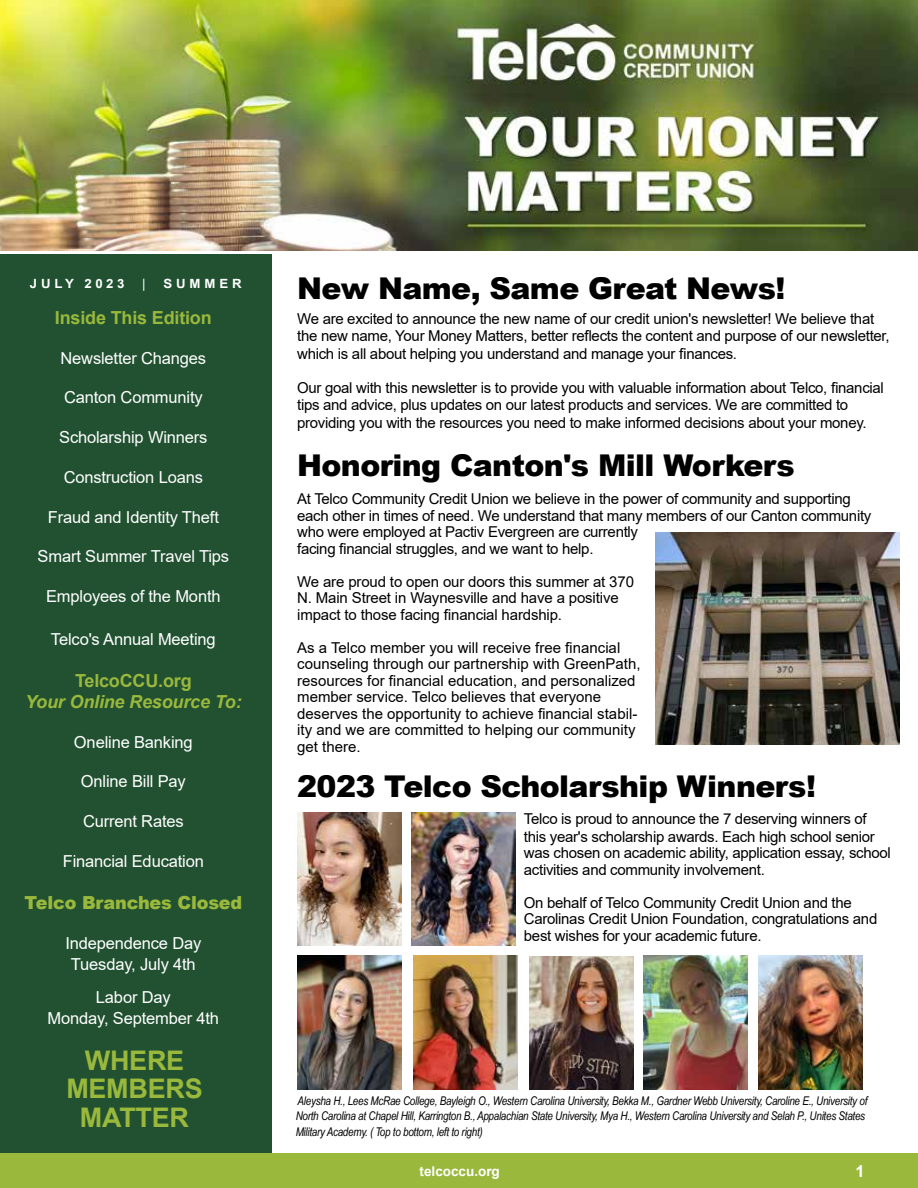
<style>
.page{position:relative;width:918px;height:1188px;background:#fff}
.page>*{position:absolute;margin:0;border:0;box-sizing:border-box;transform-origin:0 0}
.t1{font:900 30px "Arial";letter-spacing:-.02em;color:#000}
.t2{font:700 27px/28.5px "Arial";letter-spacing:-.01em;color:#99b83c;text-align:center}
.t3{font:700 18px "Arial";letter-spacing:-.01em;color:#99b83c}
.t4{font:italic 700 18px "Arial";letter-spacing:-.01em;color:#99b83c}
.t5{font:900 18px "Arial";letter-spacing:-.01em;color:#99b83c}
.t6{font:16.5px/21px "Arial";letter-spacing:-.01em;color:#fff;text-align:center}
.t7{font:700 16.5px "Arial";color:#fff}
.t8{font:15px/16.5px "Arial";letter-spacing:-.02em;color:#000}
.t9{font:15px/16.5px "Arial";color:#000}
.t10{font:700 13.5px "Arial";color:#fff}
.t11{font:700 12.75px "Arial";letter-spacing:.26em;color:#fff;scale:1.04 1}
.t12{font:700 12.75px "Arial";letter-spacing:.295em;color:#fff;scale:1.04 1}
.t13{font:12.75px "Arial";color:#fff;scale:1.04 1}
.t14{font:italic 12px/15px "Arial Narrow";letter-spacing:-.02em;color:#000}
</style>
<div class="page">
<div style="left:0;top:254px;width:272px;height:907px;background:#215131"></div>
<div style="left:0;top:1153px;width:918px;height:35px;background:#99b83c"></div>
<img style="left:0;top:0;width:918px;height:251px">
<img style="left:297px;top:812px;width:104px;height:133px">
<img style="left:412px;top:812px;width:104px;height:133px">
<img style="left:297px;top:956px;width:104px;height:133px">
<img style="left:413px;top:956px;width:104px;height:133px">
<img style="left:529px;top:956px;width:104px;height:134px">
<img style="left:644px;top:956px;width:104px;height:133px">
<img style="left:759px;top:956px;width:104px;height:133px">
<img style="left:656px;top:533px;width:244px;height:212px">
<p class="t11" style="left:30px;top:274px;width:92px">JULY 2023</p>
<p class="t13" style="left:142px;top:274px;width:5px">|</p>
<p class="t12" style="left:163px;top:274px;width:77px">SUMMER</p>
<p class="t3" style="left:55px;top:305px;width:158px">Inside This Edition</p>
<p class="t6" style="left:60px;top:347px;width:147px">Newsletter Changes</p>
<p class="t6" style="left:64px;top:387px;width:140px">Canton Community</p>
<p class="t6" style="left:59px;top:427px;width:150px">Scholarship Winners</p>
<p class="t6" style="left:64px;top:466px;width:141px">Construction Loans</p>
<p class="t6" style="left:48px;top:506px;width:173px">Fraud and Identity Theft</p>
<p class="t6" style="left:38px;top:546px;width:193px">Smart Summer Travel Tips</p>
<p class="t6" style="left:46px;top:586px;width:176px">Employees of the Month</p>
<p class="t6" style="left:51px;top:628px;width:166px">Telco's Annual Meeting</p>
<p class="t3" style="left:75px;top:668px;width:118px">TelcoCCU.org</p>
<p class="t4" style="left:25px;top:690px;width:218px">Your Online Resource To:</p>
<p class="t6" style="left:74px;top:731px;width:120px">Oneline Banking</p>
<p class="t6" style="left:81px;top:771px;width:106px">Online Bill Pay</p>
<p class="t6" style="left:83px;top:811px;width:102px">Current Rates</p>
<p class="t6" style="left:63px;top:850px;width:143px">Financial Education</p>
<p class="t5" style="left:24px;top:889px;width:219px">Telco Branches Closed</p>
<p class="t6" style="left:65px;top:933px;width:138px">Independence Day<br>Tuesday, July 4th</p>
<p class="t6" style="left:48px;top:987px;width:173px">Labor Day<br>Monday, September 4th</p>
<h2 class="t2" style="left:66px;top:1046px;width:138px">WHERE<br>MEMBERS<br>MATTER</h2>
<h1 class="t1" style="left:297px;top:266px;width:490px">New Name, Same Great News!</h1>
<p class="t8" style="left:297px;top:310px;width:594px;line-height:17.2px">We are excited to announce the new name of our credit union's newsletter! We believe that the new name, Your Money Matters, better reflects the content and purpose of our newsletter, which is all about helping you understand and manage your finances.</p>
<p class="t8" style="left:297px;top:379px;width:588px;line-height:17.2px">Our goal with this newsletter is to provide you with valuable information about Telco, financial tips and advice, plus updates on our latest products and services. We are committed to providing you with the resources you need to make informed decisions about your money.</p>
<h1 class="t1" style="left:297px;top:444px;width:499px">Honoring Canton's Mill Workers</h1>
<p class="t8" style="left:297px;top:491px;width:576px">At Telco Community Credit Union we believe in the power of community and supporting each other in times of need. We understand that many members of our Canton community who were employed at Pactiv Evergreen are currently<br>facing financial struggles, and we want to help.</p>
<p class="t8" style="left:297px;top:573px;width:338px">We are proud to open our doors this summer at 370<br>N. Main Street in Waynesville and have a positive impact to those facing financial hardship.</p>
<p class="t9" style="left:297px;top:639px;width:345px">As a Telco member you will receive free financial counseling through our partnership with GreenPath, resources for financial education, and personalized member service. Telco believes that everyone deserves the opportunity to achieve financial stabil&shy;ity and we are committed to helping our community get there.</p>
<h1 class="t1" style="left:297px;top:764px;width:520px">2023 Telco Scholarship Winners!</h1>
<p class="t8" style="left:524px;top:811px;width:368px">Telco is proud to announce the 7 deserving winners of this year's scholarship awards. Each high school senior was chosen on academic ability, application essay, school activities and community involvement.</p>
<p class="t8" style="left:524px;top:894px;width:355px">On behalf of Telco Community Credit Union and the<br>Carolinas Credit Union Foundation, congratulations and best wishes for your academic future.</p>
<p class="t14" style="left:296px;top:1093px;width:573px">Aleysha H., Lees McRae College, Bayleigh O., Western Carolina University, Bekka M., Gardner Webb University, Caroline E., University of<br>North Carolina at Chapel Hill, Karrington B., Appalachian State University, Mya H., Western Carolina University and Selah P., Unites States</p>
<p class="t14" style="left:296px;top:1124px;width:189px">Military Academy. ( Top to bottom, left to right)</p>
<p class="t10" style="left:420px;top:1162px;width:82px">telcoccu.org</p>
<p class="t7" style="left:856px;top:1160px;width:11px">1</p>
</div>
